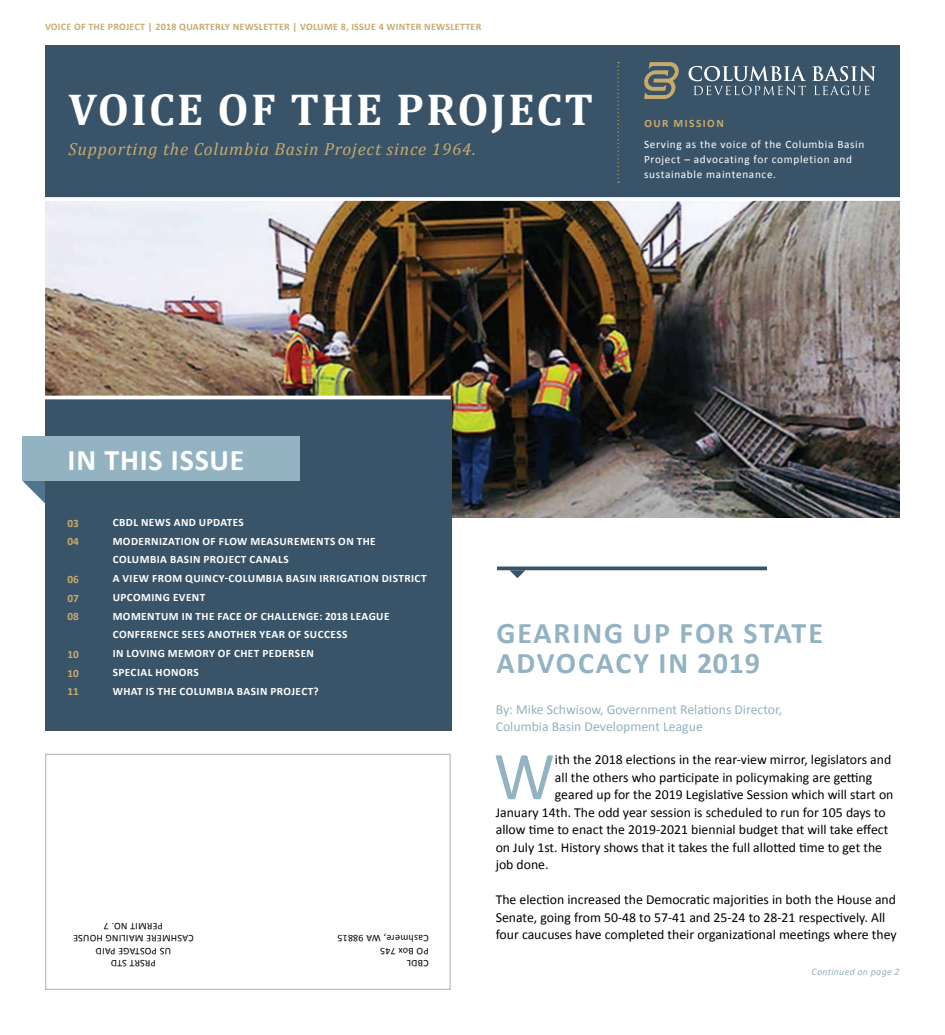
<style>
.page{position:relative;width:945px;height:1035px;background:#fff}
.page>*{position:absolute;margin:0;border:0;box-sizing:border-box;transform-origin:0 0}
.t1{font:68.88px "Calibri";color:#93b2c2}
.t2{font:700 45px "Cambria";letter-spacing:.05em;color:#fff}
.t3{font:700 30px/30px "Calibri";letter-spacing:.065em;color:#93b2c2}
.t4{font:700 30px "Calibri";letter-spacing:.025em;color:#fff}
.t5{font:italic 17.5px "Cambria";letter-spacing:.05em;color:#c7ab6d}
.t6{font:13.75px/17.5px "Calibri";color:#000}
.t7{font:13.75px/17.5px "Calibri";color:#93b2c2}
.t8{font:700 11.25px/18.8px "Calibri";letter-spacing:.04em;color:#fff}
.t9{font:11.25px/15px "Calibri";letter-spacing:.06em;color:#fff}
.t10{font:700 11.25px/18.8px "Calibri";letter-spacing:.065em;color:#c7ab6d;text-align:justify}
.t11{font:700 11.25px "Calibri";letter-spacing:.13em;color:#c7ab6d}
.t12{font:10px/12.5px "Calibri";letter-spacing:.025em;color:#000}
.t13{font:700 10px "Calibri";letter-spacing:.025em;color:#c7ab6d}
.t14{font:italic 10px "Calibri";letter-spacing:.025em;color:#93b2c2}
</style>
<div class="page">
<img style="left:45px;top:201px;width:855px;height:317px">
<div style="left:45px;top:399px;width:406px;height:332px;background:#395468"></div>
<div style="left:45px;top:754px;width:406px;height:236px;border:1px solid #bcbec0"></div>
<div style="left:45px;top:45px;width:855px;height:154px;background:#395468"></div>
<svg style="left:644px;top:62px;width:35px;height:37px"></svg>
<svg style="left:689px;top:66px;width:117px;height:29px"></svg>
<svg style="left:812px;top:66px;width:64px;height:29px"></svg>
<svg style="left:45px;top:197px;width:855px;height:4px"></svg>
<hr style="left:16px;top:396px;width:435px;height:3px;background:#fff">
<svg style="left:618px;top:62px;width:1px;height:121px"></svg>
<svg style="left:23px;top:481px;width:22px;height:22px"></svg>
<div style="left:22px;top:436px;width:278px;height:45px;background:#93b2c2"></div>
<hr style="left:497px;top:567px;width:270px;height:3px;background:#395468">
<svg style="left:509px;top:570px;width:16px;height:8px"></svg>
<p class="t13" style="left:45px;top:20px;width:438px">VOICE OF THE PROJECT | 2018 QUARTERLY NEWSLETTER | VOLUME 8, ISSUE 4 WINTER NEWSLETTER</p>
<h2 class="t2" style="left:68px;top:78px;width:526px">VOICE OF THE PROJECT</h2>
<p class="t5" style="left:68px;top:137px;width:409px">Supporting the Columbia Basin Project since 1964.</p>
<p class="t11" style="left:644px;top:116px;width:81px">OUR MISSION</p>
<p class="t9" style="left:644px;top:136px;width:222px">Serving as the voice of the Columbia Basin<br>Project – advocating for completion and sustainable maintenance.</p>
<h3 class="t4" style="left:68px;top:440px;width:178px">IN THIS ISSUE</h3>
<p class="t10" style="left:68px;top:513px;width:13px">03<br>04</p>
<p class="t10" style="left:68px;top:570px;width:13px">06<br>07<br>08</p>
<p class="t10" style="left:68px;top:645px;width:13px">10<br>10<br>11</p>
<p class="t8" style="left:113px;top:513px;width:315px">CBDL NEWS AND UPDATES<br>MODERNIZATION OF FLOW MEASUREMENTS ON THE COLUMBIA BASIN PROJECT CANALS<br>A VIEW FROM QUINCY-COLUMBIA BASIN IRRIGATION DISTRICT UPCOMING EVENT<br>MOMENTUM IN THE FACE OF CHALLENGE: 2018 LEAGUE CONFERENCE SEES ANOTHER YEAR OF SUCCESS<br>IN LOVING MEMORY OF CHET PEDERSEN<br>SPECIAL HONORS<br>WHAT IS THE COLUMBIA BASIN PROJECT?</p>
<p class="t12" style="left:194px;top:970px;width:122px;text-align:center;rotate:-180deg">PRSRT STD<br>US POSTAGE PAID<br>CASHMERE MAILING HOUSE<br>PERMIT NO. 7</p>
<p class="t12" style="left:429px;top:970px;width:93px;rotate:-180deg">CBDL<br>PO Box 745<br>Cashmere, WA 98815</p>
<h3 class="t3" style="left:496px;top:618px;width:328px">GEARING UP FOR STATE<br>ADVOCACY IN 2019</h3>
<p class="t7" style="left:496px;top:700px;width:288px">By: Mike Schwisow, Government Relations Director,<br>Columbia Basin Development League</p>
<h1 class="t1" style="left:494px;top:733px;width:63px">W</h1>
<p class="t6" style="left:555px;top:751px;width:338px">ith the 2018 elections in the rear-view mirror, legislators and</p>
<p class="t6" style="left:555px;top:768px;width:319px">all the others who participate in policymaking are getting</p>
<p class="t6" style="left:555px;top:786px;width:340px">geared up for the 2019 Legislative Session which will start on</p>
<p class="t6" style="left:496px;top:803px;width:392px">January 14th. The odd year session is scheduled to run for 105 days to</p>
<p class="t6" style="left:496px;top:821px;width:394px">allow time to enact the 2019-2021 biennial budget that will take effect</p>
<p class="t6" style="left:496px;top:838px;width:388px">on July 1st. History shows that it takes the full allotted time to get the</p>
<p class="t6" style="left:496px;top:856px;width:54px">job done.</p>
<p class="t6" style="left:496px;top:891px;width:402px">The election increased the Democratic majorities in both the House and<br>Senate, going from 50-48 to 57-41 and 25-24 to 28-21 respectively. All four caucuses have completed their organizational meetings where they</p>
<p class="t14" style="left:812px;top:965px;width:90px">Continued on page 2</p>
</div>
